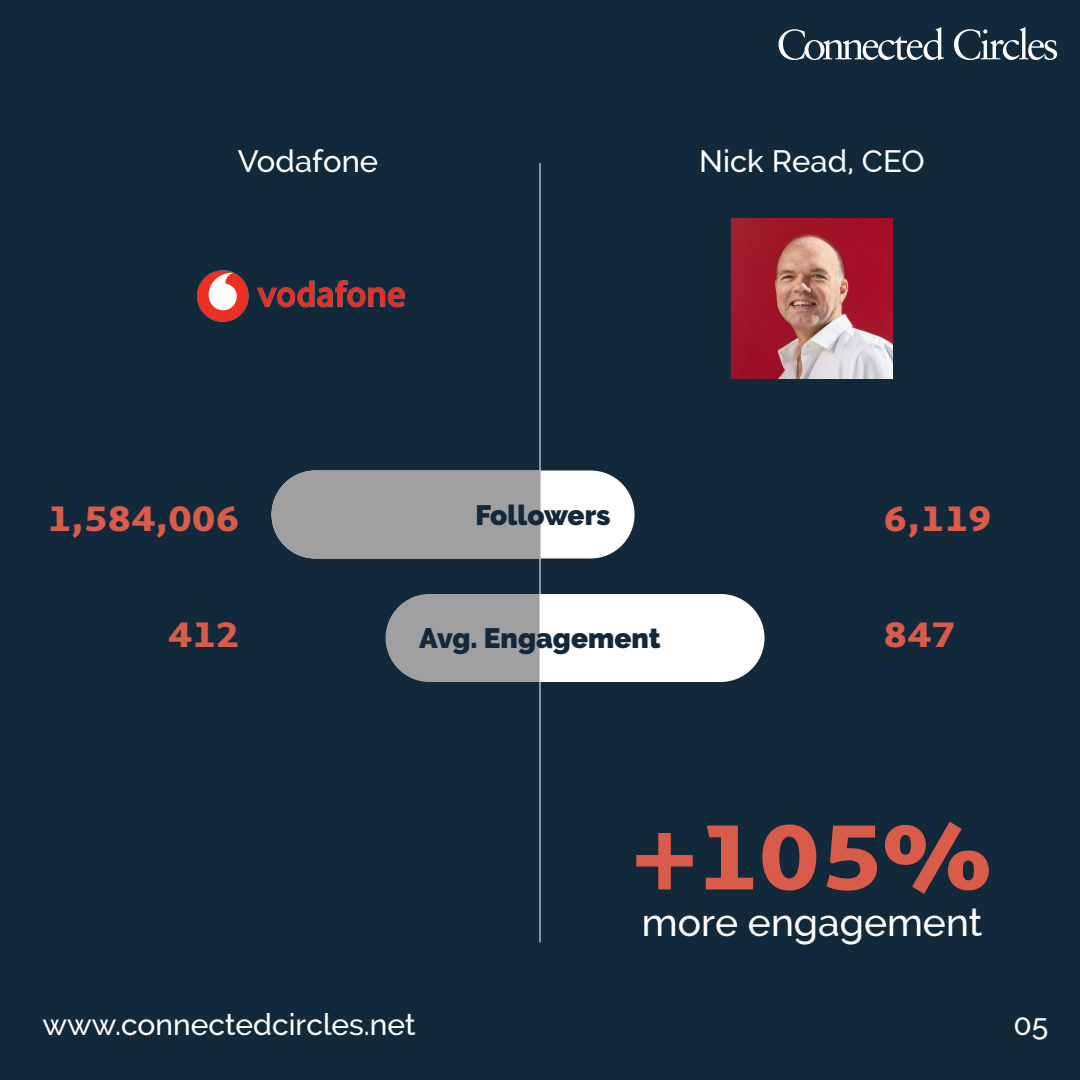
<style>
.page{position:relative;width:1080px;height:1080px;background:#12283b}
.page>*{position:absolute;margin:0;border:0;box-sizing:border-box;transform-origin:0 0}
.t1{font:800 94px "Martel Sans";color:#d95c4a}
.t2{font:500 39px "Raleway";color:#fff}
.t3{font:800 36px "Martel Sans";color:#d95c4a}
.t4{font:500 31px "Raleway";color:#fff}
.t5{font:500 30px "Raleway";color:#fff}
.t6{font:900 28px "Raleway";color:#12283b}
</style>
<div class="page">
<svg style="left:779px;top:27px;width:165px;height:33px"></svg>
<svg style="left:954px;top:27px;width:103px;height:33px"></svg>
<img style="left:197px;top:270px;width:208px;height:52px">
<img style="left:732px;top:218px;width:161px;height:161px">
<hr style="left:540px;top:163px;width:1px;height:779px;background:#fff">
<div style="left:272px;top:470px;width:363px;height:88px;background:#fff;border-radius:44px"></div>
<div style="left:272px;top:470px;width:269px;height:88px;background:#a0a0a0"></div>
<svg style="left:386px;top:594px;width:379px;height:88px"></svg>
<p class="t4" style="left:238px;top:143px;width:142px">Vodafone</p>
<p class="t4" style="left:699px;top:143px;width:227px">Nick Read, CEO</p>
<p class="t3" style="left:47px;top:498px;width:194px">1,584,006</p>
<p class="t3" style="left:168px;top:613px;width:73px">412</p>
<p class="t6" style="left:475px;top:499px;width:137px">Followers</p>
<p class="t6" style="left:419px;top:622px;width:243px">Avg. Engagement</p>
<p class="t3" style="left:884px;top:498px;width:110px">6,119</p>
<p class="t3" style="left:884px;top:613px;width:73px">847</p>
<h1 class="t1" style="left:633px;top:802px;width:359px">+105%</h1>
<h2 class="t2" style="left:642px;top:900px;width:342px">more engagement</h2>
<p class="t5" style="left:42px;top:1007px;width:375px">www.connectedcircles.net</p>
<p class="t5" style="left:1014px;top:1007px;width:37px">05</p>
</div>
